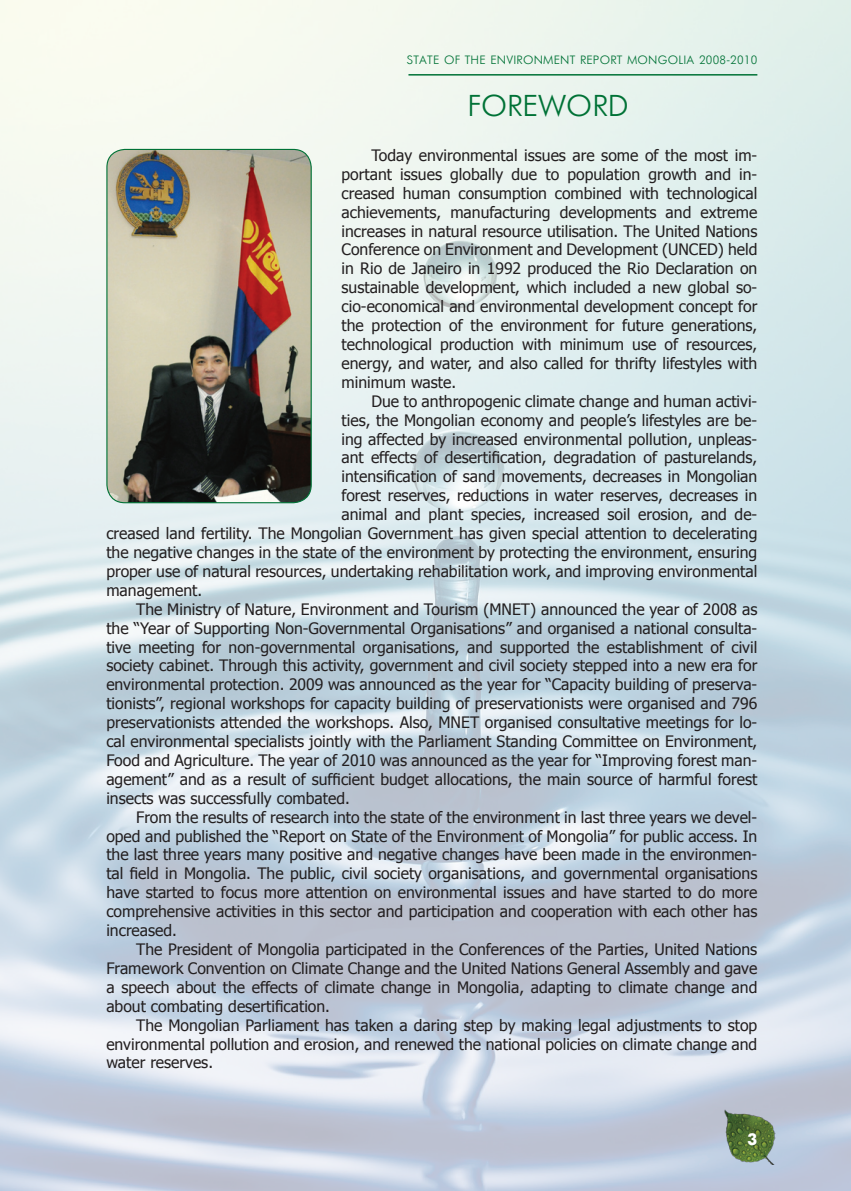
<style>
.page{position:relative;width:851px;height:1191px;background:#fff}
.page>*{position:absolute;margin:0;border:0;box-sizing:border-box;transform-origin:0 0}
.um_gar{font:30px "Ch Futuris";color:#007236}
.t1{font:700 16.5px "Ch Futuris";color:#fff}
.tekst{font:15.75px/18.9px "Tahoma";color:#231f20;text-align:justify}
.t2{font:12px "Ch Futuris";letter-spacing:.02em;color:#007236}
</style>
<div class="page">
<img style="left:0;top:0;width:850px;height:1191px">
<img style="left:724px;top:1109px;width:51px;height:55px">
<hr style="left:408px;top:74px;width:349px;height:2px;background:#007236">
<img style="left:107px;top:149px;width:204px;height:354px">
<div style="left:106px;top:149px;width:206px;height:354px;border:1px solid #007236;border-radius:18px"></div>
<p class="t2" style="left:407px;top:54px;width:352px">STATE OF THE ENVIRONMENT REPORT MON GOLIA 2008-2010</p>
<p class="um_gar" style="left:467px;top:90px;width:163px">FO REWORD</p>
<p class="tekst" style="left:341px;top:145px;width:417px;text-indent:30px">Today environmental issues are some of the most im&shy;portant issues globally due to population growth and in&shy;creased human consumption combined with technological achievements, manufacturing developments and extreme increases in natural resource utilisation. The United Nations Conference on Environment and Development (UNCED) held in Rio de Janeiro in 1992 produced the Rio Declaration on sustainable development, which included a new global so&shy;cio-economical and environmental development concept for the protection of the environment for future generations, technological production with minimum use of resources, energy, and water, and also called for thrifty lifestyles with minimum waste.</p>
<p class="tekst" style="left:371px;top:391px;width:387px">Due to anthropogenic climate change and human activi-</p>
<p class="tekst" style="left:341px;top:409px;width:417px">ties, the Mongolian economy and people’s lifestyles are be-</p>
<p class="tekst" style="left:341px;top:428px;width:417px">ing affected by increased environmental pollution, unpleas-</p>
<p class="tekst" style="left:341px;top:447px;width:417px">ant effects of desertification, degradation of pasturelands,</p>
<p class="tekst" style="left:341px;top:466px;width:417px">intensification of sand movements, decreases in Mongolian</p>
<p class="tekst" style="left:341px;top:485px;width:417px">forest reserves, reductions in water reserves, decreases in</p>
<p class="tekst" style="left:341px;top:504px;width:417px">animal and plant species, increased soil erosion, and de-</p>
<p class="tekst" style="left:106px;top:523px;width:652px">creased land fertility. The Mongolian Government has given special attention to decelerating</p>
<p class="tekst" style="left:106px;top:542px;width:652px">the negative changes in the state of the environment by protecting the environment, ensuring</p>
<p class="tekst" style="left:106px;top:561px;width:652px">proper use of natural resources, undertaking rehabilitation work, and improving environmental</p>
<p class="tekst" style="left:106px;top:580px;width:97px">management.</p>
<p class="tekst" style="left:106px;top:598px;width:652px;text-indent:30px">The Ministry of Nature, Environment and Tourism (MNET) announced the year of 2008 as the “Year of Supporting Non-Governmental Organisations” and organised a national consulta&shy;tive meeting for non-governmental organisations, and supported the establishment of civil society cabinet. Through this activity, government and civil society stepped into a new era for environmental protection. 2009 was announced as the year for “Capacity building of preserva&shy;tionists”, regional workshops for capacity building of preservationists were organised and 796 preservationists attended the workshops. Also, MNET organised consultative meetings for lo&shy;cal environmental specialists jointly with the Parliament Standing Committee on Environment, Food and Agriculture. The year of 2010 was announced as the year for “Improving forest man&shy;agement” and as a result of sufficient budget allocations, the main source of harmful forest insects was successfully combated.</p>
<p class="tekst" style="left:106px;top:806px;width:652px;text-indent:30px">From the results of research into the state of the environment in last three years we devel&shy;oped and published the “Report on State of the Environment of Mongolia” for public access. In the last three years many positive and negative changes have been made in the environmen&shy;tal field in Mongolia. The public, civil society organisations, and governmental organisations have started to focus more attention on environmental issues and have started to do more comprehensive activities in this sector and participation and cooperation with each other has increased.</p>
<p class="tekst" style="left:106px;top:939px;width:652px;text-indent:30px">The President of Mongolia participated in the Conferences of the Parties, United Nations Framework Convention on Climate Change and the United Nations General Assembly and gave a speech about the effects of climate change in Mongolia, adapting to climate change and about combating desertification.</p>
<p class="tekst" style="left:106px;top:1014px;width:652px;text-indent:30px">The Mongolian Parliament has taken a daring step by making legal adjustments to stop environmental pollution and erosion, and renewed the national policies on climate change and water reserves.</p>
<p class="t1" style="left:747px;top:1130px;width:11px">3</p>
</div>
